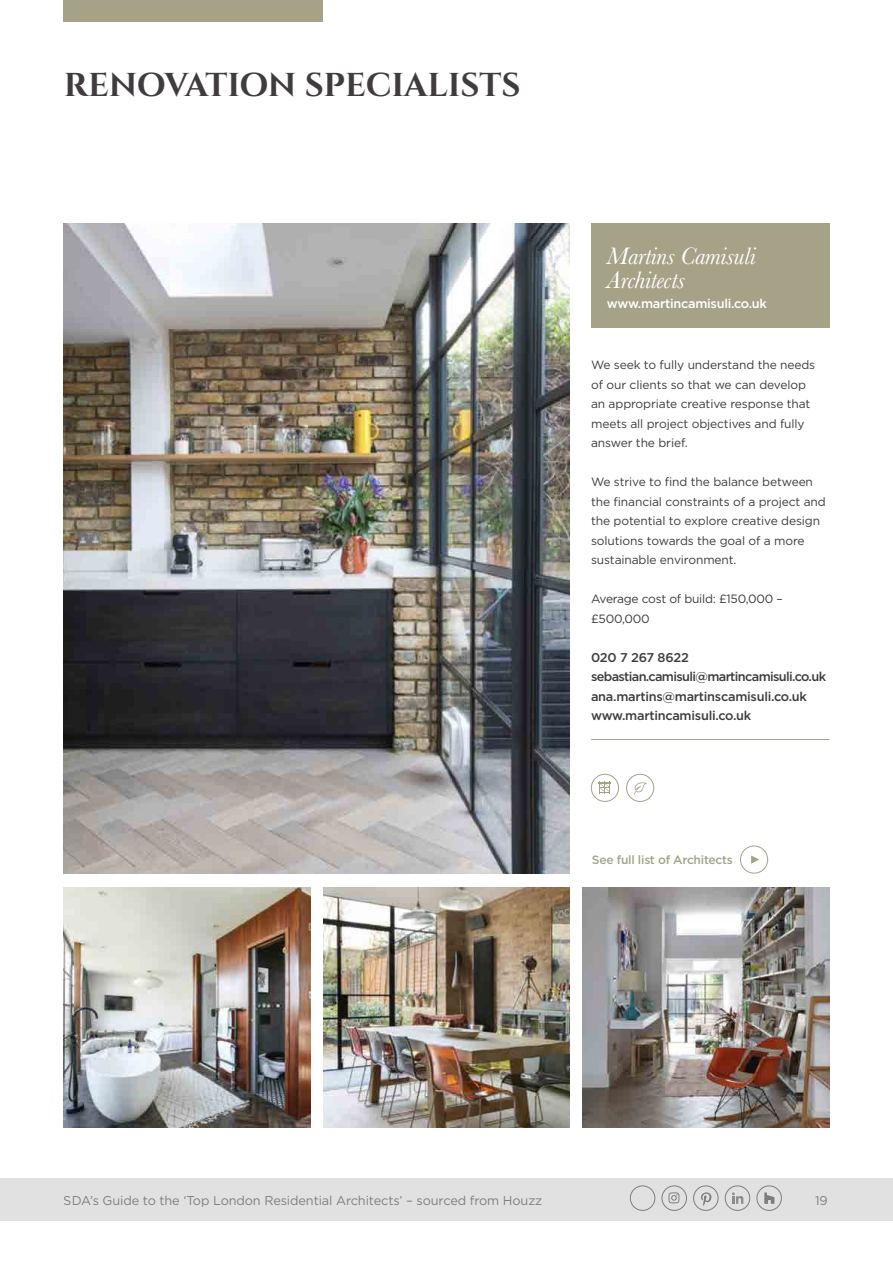
<style>
.page{position:relative;width:893px;height:1263px;background:#fff}
.page>*{position:absolute;margin:0;border:0;box-sizing:border-box;transform-origin:0 0}
.t1{font:700 33px "Cinzel";letter-spacing:-.005em;color:#3f3b3e}
.t2{font:italic 24.75px/24px "Baskerville";letter-spacing:-.01em;color:#fff}
.t3{font:500 12.75px/19.5px "Gotham";letter-spacing:-.02em;color:#3f3b3e}
.t4{font:12.75px "Gotham";letter-spacing:-.01em;color:#3f3b3e}
.t5{font:500 12.75px "Gotham";letter-spacing:-.02em;color:#fff}
.t6{font:12px/19.5px "Gotham";letter-spacing:-.01em;color:#3f3b3e}
.t7{font:500 12px "Gotham";letter-spacing:-.02em;color:#a6a288}
</style>
<div class="page">
<div style="left:0;top:1178px;width:893px;height:42px;background:#e2e1e2"></div>
<div style="left:662px;top:1185px;width:25px;height:26px;border:1px solid #7f7d7c;border-radius:50%"></div>
<svg style="left:668px;top:1192px;width:11px;height:11px"></svg>
<div style="left:725px;top:1185px;width:25px;height:26px;border:1px solid #7f7d7c;border-radius:50%"></div>
<svg style="left:732px;top:1192px;width:11px;height:12px"></svg>
<div style="left:693px;top:1185px;width:25px;height:26px;border:1px solid #7f7d7c;border-radius:50%"></div>
<svg style="left:701px;top:1192px;width:10px;height:14px"></svg>
<div style="left:756px;top:1185px;width:26px;height:26px;border:1px solid #7f7d7c;border-radius:50%"></div>
<svg style="left:764px;top:1192px;width:10px;height:12px"></svg>
<img style="left:64px;top:223px;width:506px;height:651px">
<div style="left:64px;top:0;width:259px;height:21px;background:#a6a288"></div>
<img style="left:583px;top:887px;width:246px;height:240px">
<img style="left:64px;top:887px;width:246px;height:240px">
<img style="left:323px;top:887px;width:247px;height:240px">
<hr style="left:591px;top:739px;width:238px;height:1px;background:#a6a288">
<div style="left:591px;top:223px;width:238px;height:104px;background:#a6a288"></div>
<svg style="left:634px;top:782px;width:13px;height:13px"></svg>
<div style="left:626px;top:774px;width:28px;height:28px;border:1px solid #a6a288;border-radius:50%"></div>
<div style="left:591px;top:774px;width:28px;height:28px;border:1px solid #a6a288;border-radius:50%"></div>
<svg style="left:599px;top:782px;width:12px;height:12px"></svg>
<div style="left:740px;top:846px;width:28px;height:27px;border:1px solid #a6a288;border-radius:50%"></div>
<svg style="left:751px;top:855px;width:8px;height:9px"></svg>
<div style="left:630px;top:1185px;width:25px;height:26px;border:1px solid #7f7d7c;border-radius:50%"></div>
<h1 class="t1" style="left:64px;top:65px;width:458px">RENOVATION SPECIALISTS</h1>
<h2 class="t2" style="left:607px;top:244px;width:150px">Martins Camisuli<br>Architects</h2>
<p class="t5" style="left:607px;top:295px;width:162px">www.martincamisuli.co.uk</p>
<p class="t6" style="left:591px;top:355px;width:226px">We seek to fully understand the needs of our clients so that we can develop an appropriate creative response that meets all project objectives and fully answer the brief.</p>
<p class="t6" style="left:591px;top:472px;width:236px">We strive to find the balance between the financial constraints of a project and the potential to explore creative design solutions towards the goal of a more sustainable environment.</p>
<p class="t6" style="left:591px;top:589px;width:193px">Average cost of build: £150,000 – £500,000</p>
<p class="t3" style="left:591px;top:647px;width:237px">020 7 267 8622 sebastian.camisuli@martincamisuli.co.uk ana.martins@martinscamisuli.co.uk www.martincamisuli.co.uk</p>
<p class="t7" style="left:592px;top:851px;width:142px">See full list of Architects</p>
<p class="t4" style="left:64px;top:1192px;width:480px">SDA’s Guide to the ‘Top London Residential Architects’ – sourced from Houzz</p>
<p class="t4" style="left:815px;top:1192px;width:14px">19</p>
</div>
